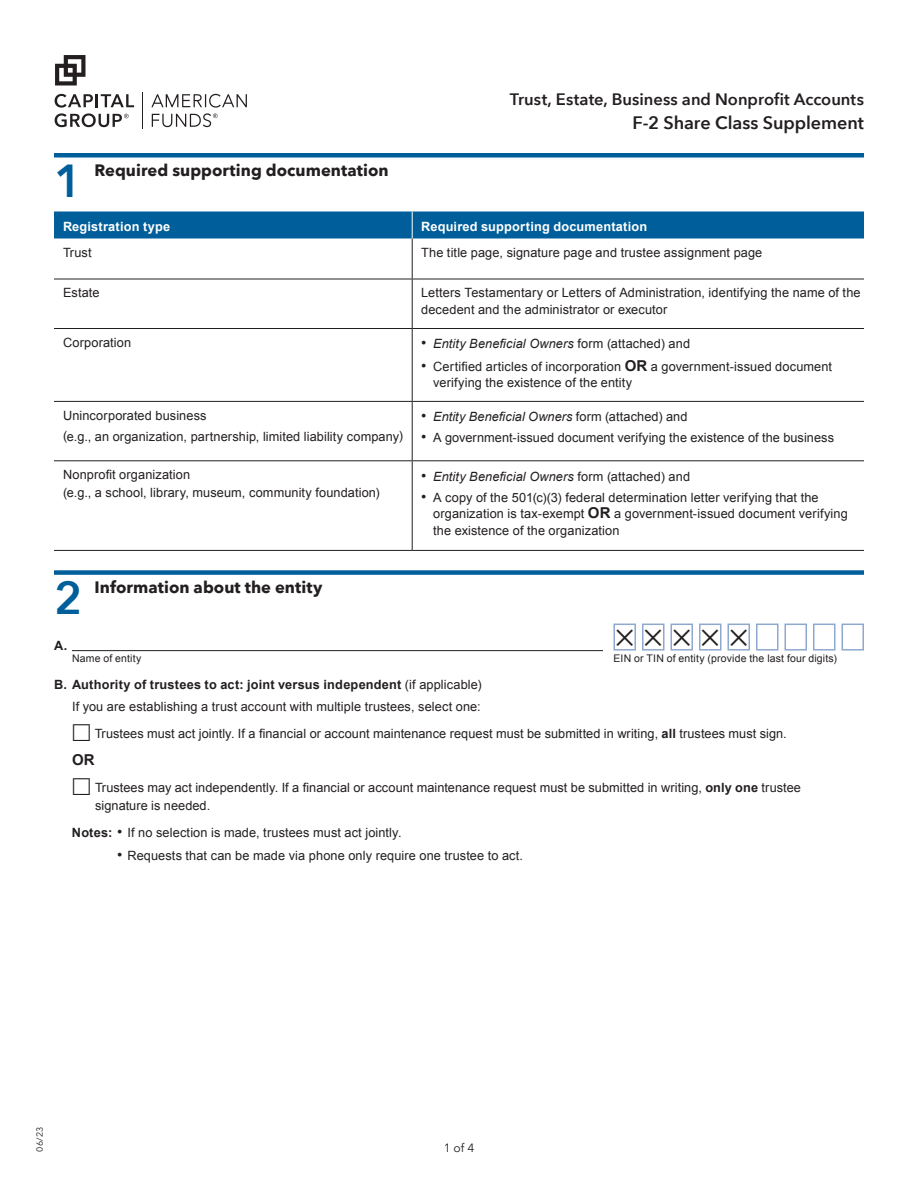
<style>
.page{position:relative;width:918px;height:1188px;background:#fff}
.page>*{position:absolute;margin:0;border:0;box-sizing:border-box;transform-origin:0 0}
.t1{font:600 46.2px "Avenir Next LT Com";color:#005e9a}
.t2{font:23.7px "Zapf Dingbats ITC";color:#231f20}
.t3{font:600 18px "Avenir Next LT Com";letter-spacing:-.005em;color:#231f20}
.t4{font:700 16.5px "Avenir Next LT Com";color:#231f20}
.t5{font:600 16.5px "Avenir Next LT Com";color:#231f20}
.t6{font:700 15px "Arial";color:#231f20}
.t7{font:12.75px/16.5px "Arial";letter-spacing:.01em;color:#231f20}
.t8{font:italic 12.75px "Arial";letter-spacing:.005em;color:#231f20}
.t9{font:700 12.75px "Arial";letter-spacing:.015em;color:#231f20}
.t10{font:700 12.75px "Arial";letter-spacing:.015em;color:#fff}
.t11{font:12px "Avenir Next LT Com";color:#231f20}
.t12{font:10.5px "Arial";letter-spacing:.015em;color:#231f20}
.t13{font:9px "Avenir Next LT Com";color:#231f20}
.s1{font-style:normal;font-size:15px}
.s2{font-style:normal}
.s3{font-size:15px}
.s4{font-weight:700;font-size:15px}
.s5{font-weight:400}
.s6{font-weight:700}
</style>
<div class="page">
<hr style="left:143px;top:92px;width:1px;height:37px;background:#231f20">
<svg style="left:55px;top:94px;width:79px;height:33px"></svg>
<svg style="left:55px;top:55px;width:31px;height:31px"></svg>
<svg style="left:151px;top:94px;width:96px;height:33px"></svg>
<div style="left:54px;top:153px;width:810px;height:5px;background:#005e9a"></div>
<div style="left:54px;top:570px;width:810px;height:5px;background:#005e9a"></div>
<hr style="left:72px;top:650px;width:531px;height:1px;background:#231f20">
<hr style="left:412px;top:238px;width:1px;height:41px;background:#231f20">
<hr style="left:54px;top:279px;width:358px;height:1px;background:#231f20">
<hr style="left:412px;top:279px;width:452px;height:1px;background:#231f20">
<hr style="left:412px;top:279px;width:1px;height:49px;background:#231f20">
<hr style="left:412px;top:329px;width:1px;height:72px;background:#231f20">
<hr style="left:54px;top:401px;width:358px;height:1px;background:#231f20">
<hr style="left:412px;top:401px;width:452px;height:1px;background:#231f20">
<hr style="left:412px;top:402px;width:1px;height:58px;background:#231f20">
<hr style="left:54px;top:460px;width:358px;height:1px;background:#231f20">
<hr style="left:412px;top:460px;width:452px;height:1px;background:#231f20">
<hr style="left:412px;top:461px;width:1px;height:89px;background:#231f20">
<hr style="left:54px;top:550px;width:358px;height:1px;background:#231f20">
<hr style="left:412px;top:550px;width:452px;height:1px;background:#231f20">
<div style="left:54px;top:212px;width:810px;height:26px;background:#005e9a"></div>
<hr style="left:54px;top:328px;width:358px;height:1px;background:#231f20">
<hr style="left:412px;top:328px;width:452px;height:1px;background:#231f20">
<div style="left:614px;top:624px;width:22px;height:27px;border:2px solid #8fa9ce"></div>
<div style="left:642px;top:624px;width:22px;height:27px;border:2px solid #8fa9ce"></div>
<div style="left:670px;top:624px;width:23px;height:27px;border:2px solid #8fa9ce"></div>
<div style="left:699px;top:624px;width:23px;height:27px;border:2px solid #8fa9ce"></div>
<div style="left:728px;top:624px;width:22px;height:27px;border:2px solid #8fa9ce"></div>
<div style="left:756px;top:624px;width:22px;height:27px;border:2px solid #8fa9ce"></div>
<div style="left:784px;top:624px;width:23px;height:27px;border:2px solid #8fa9ce"></div>
<div style="left:813px;top:624px;width:23px;height:27px;border:2px solid #8fa9ce"></div>
<div style="left:842px;top:624px;width:22px;height:27px;border:2px solid #8fa9ce"></div>
<h1 class="t5" style="left:510px;top:90px;width:356px">Trust, Estate, Business and Nonprofit Accounts</h1>
<h1 class="t3" style="left:633px;top:111px;width:233px">F-2 Share Class Supplement</h1>
<h2 class="t1" style="left:54px;top:152px;width:30px">1</h2>
<h2 class="t4" style="left:94px;top:160px;width:296px">Required supporting documentation</h2>
<p class="t10" style="left:63px;top:218px;width:109px">Registration type</p>
<p class="t10" style="left:421px;top:218px;width:228px">Required supporting documentation</p>
<p class="t7" style="left:63px;top:244px;width:30px">Trust</p>
<p class="t7" style="left:421px;top:244px;width:343px">The title page, signature page and trustee assignment page</p>
<p class="t7" style="left:63px;top:285px;width:38px">Estate</p>
<p class="t7" style="left:421px;top:285px;width:441px">Letters Testamentary or Letters of Administration, identifying the name of the decedent and the administrator or executor</p>
<p class="t7" style="left:63px;top:334px;width:70px">Corporation</p>
<p class="t8" style="left:421px;top:336px;width:270px"><span class="s1">•</span> Entity Beneficial Owners <span class="s2">form (attached) and</span></p>
<p class="t7" style="left:433px;top:358px;width:400px;text-indent:-12px"><span class="s3">•</span> Certified articles of incorporation <span class="s4">OR</span> a government-issued document verifying the existence of the entity</p>
<p class="t7" style="left:63px;top:405px;width:342px;line-height:21px">Unincorporated business<br>(e.g., an organization, partnership, limited liability company)</p>
<p class="t8" style="left:421px;top:409px;width:268px"><span class="s1">•</span> Entity Beneficial Owners <span class="s2">form (attached) and</span></p>
<p class="t7" style="left:421px;top:430px;width:414px"><span class="s3">•</span> A government-issued document verifying the existence of the business</p>
<p class="t7" style="left:63px;top:466px;width:318px;line-height:18px">Nonprofit organization<br>(e.g., a school, library, museum, community foundation)</p>
<p class="t8" style="left:421px;top:468px;width:270px"><span class="s1">•</span> Entity Beneficial Owners <span class="s2">form (attached) and</span></p>
<p class="t7" style="left:433px;top:489px;width:416px;text-indent:-12px"><span class="s3">•</span> A copy of the 501(c)(3) federal determination letter verifying that the organization is tax-exempt <span class="s4">OR</span> a government-issued document verifying the existence of the organization</p>
<h2 class="t1" style="left:54px;top:570px;width:30px">2</h2>
<h2 class="t4" style="left:94px;top:577px;width:230px">Information about the entity</h2>
<p class="t9" style="left:54px;top:637px;width:15px">A.</p>
<h2 class="t2" style="left:616px;top:627px;width:134px">✕✕✕✕✕</h2>
<p class="t12" style="left:72px;top:651px;width:71px">Name of entity</p>
<p class="t12" style="left:613px;top:651px;width:225px">EIN or TIN of entity (provide the last four digits)</p>
<p class="t9" style="left:54px;top:676px;width:429px">B. Authority of trustees to act: joint versus independent <span class="s5">(if applicable)</span></p>
<p class="t7" style="left:72px;top:699px;width:410px">If you are establishing a trust account with multiple trustees, select one:</p>
<p class="t7" style="left:72px;top:726px;width:716px">□ Trustees must act jointly. If a financial or account maintenance request must be submitted in writing, <span class="s6">all</span> trustees must sign.</p>
<p class="t6" style="left:72px;top:750px;width:24px">OR</p>
<p class="t7" style="left:95px;top:779px;width:707px;line-height:18px;text-indent:-23px">□ Trustees may act independently. If a financial or account maintenance request must be submitted in writing, <span class="s6">only one</span> trustee signature is needed.</p>
<p class="t7" style="left:72px;top:825px;width:331px"><span class="s6">Notes:</span> <span class="s3">•</span> If no selection is made, trustees must act jointly.</p>
<p class="t7" style="left:117px;top:847px;width:408px"><span class="s3">•</span> Requests that can be made via phone only require one trustee to act.</p>
<p class="t13" style="left:34px;top:1152px;width:27px;rotate:-90deg">06/23</p>
<p class="t11" style="left:444px;top:1141px;width:32px">1 of 4</p>
</div>
